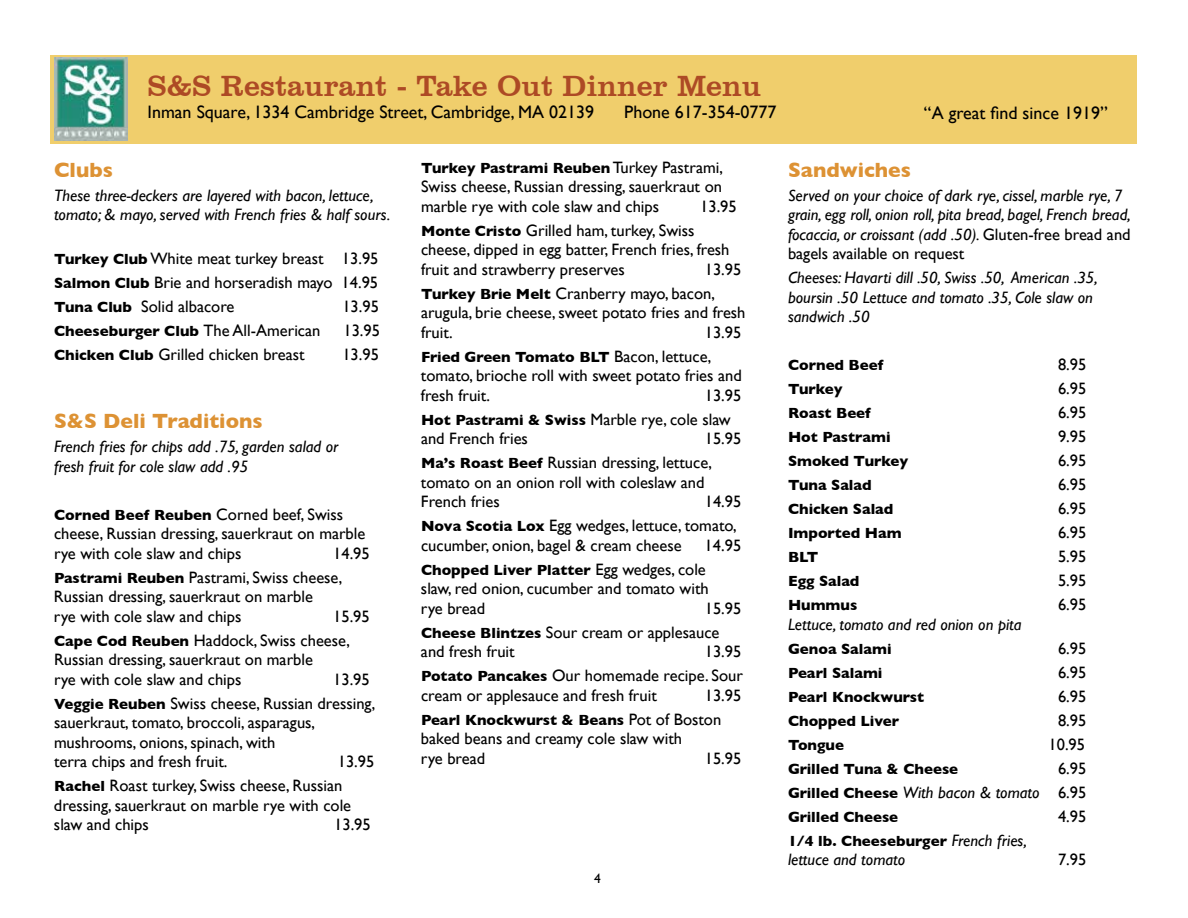
<style>
.page{position:relative;width:1188px;height:918px;background:#fff}
.page>*{position:absolute;margin:0;border:0;box-sizing:border-box;transform-origin:0 0}
.t1{font:30px "Clarendon BT";color:#ad4a25}
.t2{font:700 21px "Gill Sans";color:#dd9234}
.t3{font:18px "Gill Sans";color:#000}
.t4{font:16.5px/19.5px "Gill Sans";color:#000}
.t5{font:italic 16.5px/19.5px "Gill Sans";color:#000}
.t6{font:700 15px "Gill Sans";color:#000}
.t7{font:13.5px "Gill Sans";color:#000}
.s1{font-weight:700;font-size:15px}
.s2{font-weight:400;font-size:16.5px}
.s3{font-style:normal}
.s4{font-weight:700;font-style:normal;font-size:15px}
.s5{font-weight:400;font-style:italic;font-size:16.5px}
</style>
<div class="page">
<div style="left:50px;top:55px;width:1086px;height:89px;background:#f0ce6c"></div>
<img style="left:54px;top:58px;width:74px;height:82px">
<h1 class="t1" style="left:148px;top:67px;width:615px">S&amp;S Restaurant - Take Out Dinner Menu</h1>
<p class="t3" style="left:148px;top:101px;width:448px">Inman Square, 1334 Cambridge Street, Cambridge, MA 02139</p>
<p class="t3" style="left:624px;top:101px;width:154px">Phone 617-354-0777</p>
<p class="t3" style="left:924px;top:102px;width:185px">“A great find since 1919”</p>
<p class="t2" style="left:54px;top:153px;width:60px">Clubs</p>
<p class="t5" style="left:54px;top:185px;width:338px">These three-deckers are layered with bacon, lettuce, tomato; &amp; mayo, served with French fries &amp; half sours.</p>
<p class="t4" style="left:54px;top:246px;width:326px;line-height:24px;text-align:justify"><span class="s1">Turkey Club</span> White meat turkey breast 13.95<br><span class="s1">Salmon Club</span> Brie and horseradish mayo 14.95<br><span class="s1">Tuna Club</span> Solid albacore</p>
<p class="t4" style="left:342px;top:296px;width:38px">13.95</p>
<p class="t6" style="left:54px;top:319px;width:268px">Cheeseburger Club <span class="s2">The All-American</span></p>
<p class="t4" style="left:343px;top:320px;width:38px">13.95</p>
<p class="t4" style="left:54px;top:344px;width:252px"><span class="s1">Chicken Club</span> Grilled chicken breast</p>
<p class="t4" style="left:342px;top:344px;width:38px">13.95</p>
<p class="t2" style="left:54px;top:404px;width:210px">S&amp;S Deli Traditions</p>
<p class="t5" style="left:54px;top:437px;width:286px">French fries for chips add .75, garden salad or fresh fruit for cole slaw add .95</p>
<p class="t6" style="left:54px;top:503px;width:291px">Corned Beef Reuben <span class="s2">Corned beef, Swiss</span></p>
<p class="t4" style="left:54px;top:524px;width:313px">cheese, Russian dressing, sauerkraut on marble rye with cole slaw and chips</p>
<p class="t4" style="left:54px;top:541px;width:317px;line-height:24px;text-indent:279px">14.95<br><span class="s1">Pastrami Reuben</span> Pastrami, Swiss cheese,</p>
<p class="t4" style="left:54px;top:587px;width:260px">Russian dressing, sauerkraut on marble rye with cole slaw and chips</p>
<p class="t4" style="left:54px;top:604px;width:317px;line-height:24px;text-indent:279px">15.95<br><span class="s1">Cape Cod Reuben</span> Haddock, Swiss cheese,</p>
<p class="t4" style="left:54px;top:650px;width:260px">Russian dressing, sauerkraut on marble rye with cole slaw and chips</p>
<p class="t4" style="left:54px;top:667px;width:323px;line-height:24px;text-indent:279px">13.95<br><span class="s1">Veggie Reuben</span> Swiss cheese, Russian dressing,</p>
<p class="t4" style="left:54px;top:713px;width:263px">sauerkraut, tomato, broccoli, asparagus, mushrooms, onions, spinach, with<br>terra chips and fresh fruit.</p>
<p class="t4" style="left:54px;top:749px;width:322px;line-height:24px;text-indent:284px">13.95<br><span class="s1">Rachel</span> Roast turkey, Swiss cheese, Russian</p>
<p class="t4" style="left:54px;top:795px;width:299px">dressing, sauerkraut on marble rye with cole slaw and chips</p>
<p class="t4" style="left:334px;top:815px;width:38px">13.95</p>
<p class="t6" style="left:421px;top:156px;width:304px">Turkey Pastrami Reuben <span class="s2">Turkey Pastrami,</span></p>
<p class="t4" style="left:421px;top:177px;width:303px">Swiss cheese, Russian dressing, sauerkraut on marble rye with cole slaw and chips</p>
<p class="t4" style="left:700px;top:196px;width:38px">13.95</p>
<p class="t4" style="left:421px;top:220px;width:310px"><span class="s1">Monte Cristo</span> Grilled ham, turkey, Swiss cheese, dipped in egg batter, French fries, fresh fruit and strawberry preserves</p>
<p class="t4" style="left:421px;top:257px;width:322px;line-height:24px;text-indent:284px">13.95<br><span class="s1">Turkey Brie Melt</span> Cranberry mayo, bacon,</p>
<p class="t4" style="left:421px;top:303px;width:326px">arugula, brie cheese, sweet potato fries and fresh fruit.</p>
<p class="t4" style="left:705px;top:322px;width:38px">13.95</p>
<p class="t6" style="left:421px;top:345px;width:292px">Fried Green Tomato BLT <span class="s2">Bacon, lettuce,</span></p>
<p class="t4" style="left:421px;top:366px;width:322px">tomato, brioche roll with sweet potato fries and fresh fruit.</p>
<p class="t4" style="left:421px;top:383px;width:322px;line-height:24px;text-indent:284px">13.95<br><span class="s1">Hot Pastrami &amp; Swiss</span> Marble rye, cole slaw</p>
<p class="t4" style="left:421px;top:429px;width:108px">and French fries</p>
<p class="t4" style="left:421px;top:426px;width:322px;line-height:24px;text-indent:284px">15.95<br><span class="s1">Ma’s Roast Beef</span> Russian dressing, lettuce,</p>
<p class="t4" style="left:421px;top:472px;width:285px">tomato on an onion roll with coleslaw and<br>French fries</p>
<p class="t4" style="left:421px;top:489px;width:322px;line-height:24px;text-align:right">14.95<br><span class="s1">Nova Scotia Lox</span> Egg wedges, lettuce, tomato,</p>
<p class="t4" style="left:421px;top:535px;width:262px">cucumber, onion, bagel &amp; cream cheese</p>
<p class="t4" style="left:705px;top:535px;width:38px">14.95</p>
<p class="t6" style="left:421px;top:558px;width:286px">Chopped Liver Platter <span class="s2">Egg wedges, cole</span></p>
<p class="t4" style="left:421px;top:579px;width:289px">slaw, red onion, cucumber and tomato with rye bread</p>
<p class="t4" style="left:421px;top:596px;width:322px;line-height:24px;text-indent:284px">15.95<br><span class="s1">Cheese Blintzes</span> Sour cream or applesauce</p>
<p class="t4" style="left:421px;top:642px;width:95px">and fresh fruit</p>
<p class="t4" style="left:421px;top:639px;width:324px;line-height:24px;text-align:right">13.95<br><span class="s1">Potato Pancakes</span> Our homemade recipe. Sour</p>
<p class="t4" style="left:421px;top:685px;width:237px">cream or applesauce and fresh fruit</p>
<p class="t4" style="left:705px;top:685px;width:38px">13.95</p>
<p class="t6" style="left:421px;top:708px;width:302px">Pearl Knockwurst &amp; Beans <span class="s2">Pot of Boston</span></p>
<p class="t4" style="left:421px;top:729px;width:263px">baked beans and creamy cole slaw with rye bread</p>
<p class="t4" style="left:705px;top:748px;width:38px">15.95</p>
<p class="t7" style="left:594px;top:871px;width:8px">4</p>
<p class="t2" style="left:788px;top:153px;width:124px">Sandwiches</p>
<p class="t5" style="left:788px;top:185px;width:344px">Served on your choice of dark rye, cissel, marble rye, 7 grain, egg roll, onion roll, pita bread, bagel, French bread, focaccia, or croissant (add .50). <span class="s3">Gluten-free bread and bagels available on request</span></p>
<p class="t5" style="left:788px;top:268px;width:311px">Cheeses: Havarti dill .50, Swiss .50, American .35, boursin .50 Lettuce and tomato .35, Cole slaw on sandwich .50</p>
<p class="t6" style="left:788px;top:353px;width:97px">Corned Beef</p>
<p class="t4" style="left:1058px;top:355px;width:30px">8.95</p>
<p class="t6" style="left:788px;top:377px;width:56px">Turkey</p>
<p class="t4" style="left:1058px;top:379px;width:30px">6.95</p>
<p class="t6" style="left:788px;top:401px;width:84px">Roast Beef</p>
<p class="t4" style="left:1058px;top:403px;width:30px">6.95</p>
<p class="t6" style="left:788px;top:425px;width:104px">Hot Pastrami</p>
<p class="t4" style="left:1058px;top:427px;width:30px">9.95</p>
<p class="t6" style="left:788px;top:449px;width:122px">Smoked Turkey</p>
<p class="t4" style="left:1058px;top:451px;width:30px">6.95</p>
<p class="t6" style="left:788px;top:473px;width:85px">Tuna Salad</p>
<p class="t4" style="left:1058px;top:475px;width:30px">6.95</p>
<p class="t6" style="left:788px;top:497px;width:107px">Chicken Salad</p>
<p class="t4" style="left:1058px;top:499px;width:30px">6.95</p>
<p class="t6" style="left:788px;top:521px;width:115px">Imported Ham</p>
<p class="t4" style="left:1058px;top:523px;width:30px">6.95</p>
<p class="t6" style="left:788px;top:545px;width:32px">BLT</p>
<p class="t4" style="left:1058px;top:547px;width:30px">5.95</p>
<p class="t6" style="left:788px;top:569px;width:73px">Egg Salad</p>
<p class="t4" style="left:1058px;top:571px;width:30px">5.95</p>
<p class="t6" style="left:788px;top:593px;width:71px">Hummus</p>
<p class="t4" style="left:1058px;top:595px;width:30px">6.95</p>
<p class="t5" style="left:788px;top:614px;width:235px">Lettuce, tomato and red onion on pita</p>
<p class="t6" style="left:788px;top:637px;width:105px">Genoa Salami</p>
<p class="t4" style="left:1058px;top:638px;width:30px">6.95</p>
<p class="t6" style="left:788px;top:661px;width:96px">Pearl Salami</p>
<p class="t4" style="left:1058px;top:662px;width:30px">6.95</p>
<p class="t6" style="left:788px;top:685px;width:138px">Pearl Knockwurst</p>
<p class="t4" style="left:1058px;top:686px;width:30px">6.95</p>
<p class="t6" style="left:788px;top:709px;width:113px">Chopped Liver</p>
<p class="t4" style="left:1058px;top:710px;width:30px">8.95</p>
<p class="t6" style="left:788px;top:733px;width:58px">Tongue</p>
<p class="t4" style="left:1049px;top:734px;width:38px">10.95</p>
<p class="t6" style="left:788px;top:757px;width:172px">Grilled Tuna &amp; Cheese</p>
<p class="t5" style="left:788px;top:756px;width:300px;line-height:24px;text-align:right"><span class="s3">6.95<br></span><span class="s4">Grilled Cheese</span> With bacon &amp; tomato <span class="s3">6.95</span></p>
<p class="t6" style="left:788px;top:805px;width:112px">Grilled Cheese</p>
<p class="t4" style="left:1058px;top:806px;width:30px">4.95</p>
<p class="t6" style="left:788px;top:829px;width:241px">1/4 lb. Cheeseburger <span class="s5">French fries,</span></p>
<p class="t5" style="left:788px;top:850px;width:119px">lettuce and tomato</p>
<p class="t4" style="left:1058px;top:850px;width:30px">7.95</p>
</div>
